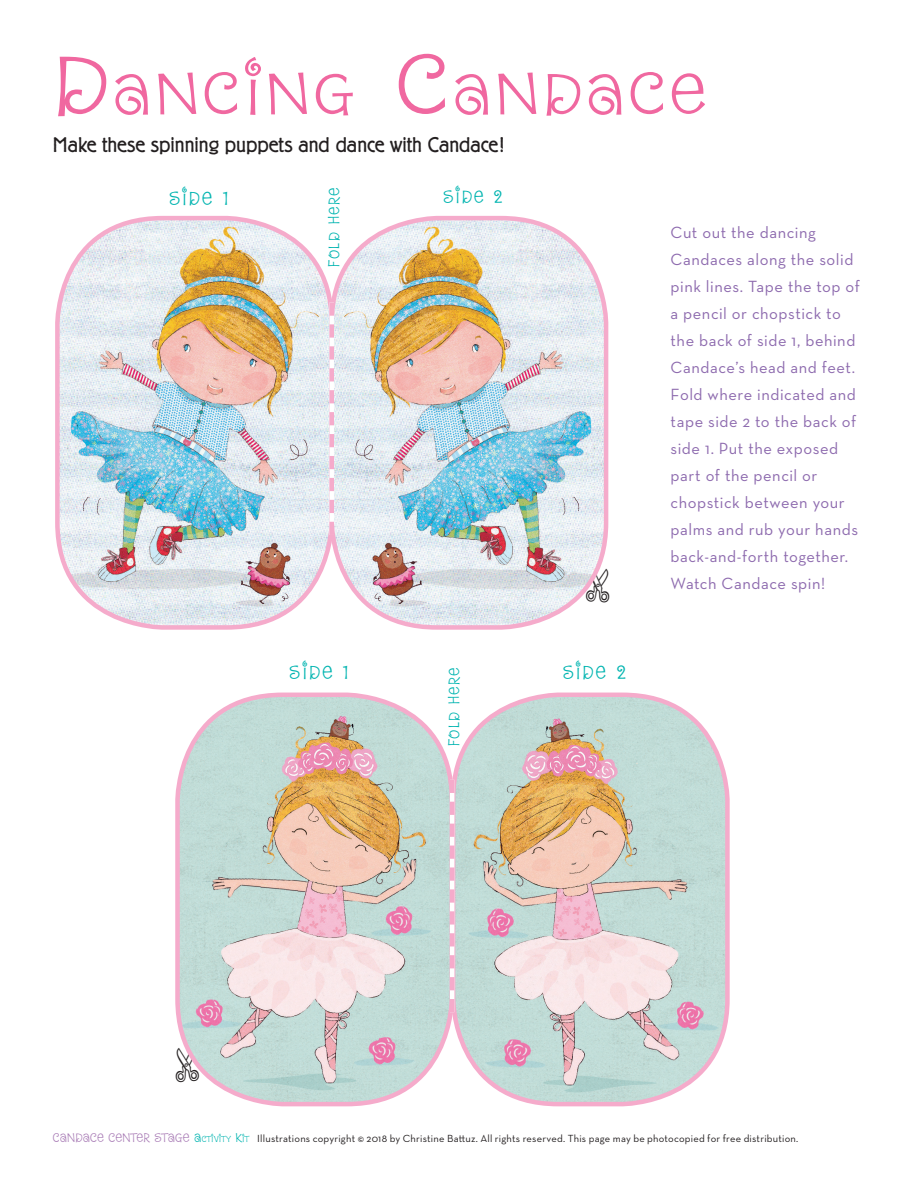
<style>
.page{position:relative;width:918px;height:1188px;background:#fff}
.page>*{position:absolute;margin:0;border:0;box-sizing:border-box;transform-origin:0 0}
.NewMainHead{font:78.75px "Dream Cake";letter-spacing:.045em;color:#f068a0;scale:1.14 1}
.t1{font:25.5px "Dream Cake";letter-spacing:.06em;color:#00b4b0}
.t2{font:24px "Dream Cake";color:#00b4b0}
.Instructions{font:300 21px "Berliner Grotesk";letter-spacing:-.005em;color:#231f20}
.t3{font:20.25px "Dream Cake";letter-spacing:.06em;color:#00b4b0}
.t4{font:16.5px/27px "Neutraface Text";letter-spacing:.03em;color:#8d6aae}
.t5{font:10.5px "Neutraface Text";letter-spacing:.02em;color:#231f20}
.s1{font-size:112.5px}
.s2{font-family:"Dream Cake";font-size:16.5px;color:#a87bb5}
.s3{font-family:"Dream Cake";font-size:16.5px;color:#00b4b0}
.s4{font-family:"Dream Cake";font-size:11.55px;color:#00b4b0}
</style>
<div class="page">
<img style="left:57px;top:218px;width:549px;height:409px">
<div style="left:329px;top:216px;width:279px;height:414px;border:4px solid #f5abcb;border-radius:105px"></div>
<div style="left:55px;top:216px;width:279px;height:414px;border:4px solid #f5abcb;border-radius:105px"></div>
<img style="left:178px;top:695px;width:549px;height:409px">
<div style="left:451px;top:693px;width:279px;height:413px;border:4px solid #f5abcb;border-radius:105px"></div>
<div style="left:175px;top:693px;width:279px;height:413px;border:4px solid #f5abcb;border-radius:105px"></div>
<svg style="left:329px;top:302px;width:5px;height:233px"></svg>
<svg style="left:450px;top:780px;width:4px;height:232px"></svg>
<svg style="left:178px;top:1047px;width:22px;height:36px"></svg>
<svg style="left:585px;top:567px;width:21px;height:36px"></svg>
<p class="NewMainHead" style="left:53px;top:41px;width:575px"><span class="s1">D</span>ancing <span class="s1">C</span>andace</p>
<p class="Instructions" style="left:53px;top:133px;width:453px">Make these spinning puppets and dance with Candace!</p>
<p class="t1" style="left:169px;top:181px;width:61px">Side 1</p>
<p class="t3" style="left:321px;top:267px;width:80px;rotate:-90deg">Fold here</p>
<p class="t2" style="left:443px;top:181px;width:61px">Side 2</p>
<p class="t1" style="left:289px;top:655px;width:61px">Side 1</p>
<p class="t3" style="left:441px;top:746px;width:80px;rotate:-90deg">Fold here</p>
<p class="t1" style="left:563px;top:655px;width:65px">Side 2</p>
<p class="t4" style="left:671px;top:218px;width:191px">Cut out the dancing<br>Candaces along the solid pink lines. Tape the top of a pencil or chopstick to the back of side 1, behind<br>Candace’s head and feet.<br>Fold where indicated and tape side 2 to the back of side 1. Put the exposed part of the pencil or chopstick between your palms and rub your hands back-and-forth together.<br>Watch Candace spin!</p>
<p class="t5" style="left:53px;top:1132px;width:747px"><span class="s2">CANDACE CENTER STAGE</span> <span class="s3">A</span><span class="s4">ctivity</span> <span class="s3">K</span><span class="s4">it</span> Illustrations copyright © 2018 by Christine Battuz. All rights reserved. This page may be photocopied for free distribution.</p>
</div>
